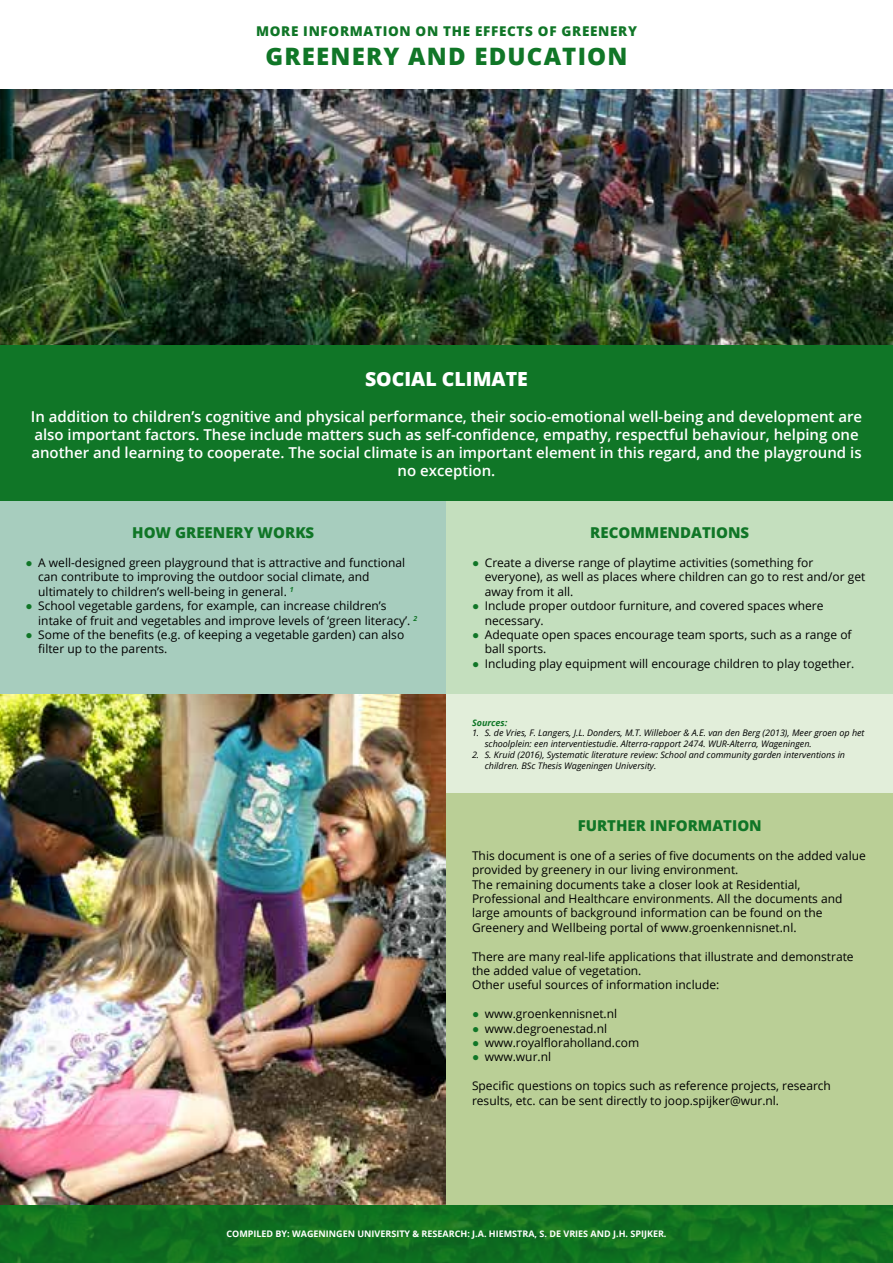
<style>
.page{position:relative;width:893px;height:1263px;background:#fff}
.page>*{position:absolute;margin:0;border:0;box-sizing:border-box;transform-origin:0 0}
.t1{font:800 24px "Open Sans";letter-spacing:.05em;color:#107627}
.t2{font:800 19.5px "Open Sans";color:#fff}
.t3{font:600 15px/18px "Open Sans";color:#fff;text-align:center}
.t4{font:800 15px "Open Sans";color:#107627}
.t5{font:800 13.5px "Open Sans";letter-spacing:.05em;color:#107627}
.t6{font:12px/14.4px "Open Sans";color:#000}
.t7{font:italic 9px/10.8px "Open Sans";color:#000}
.t8{font:700 9px "Open Sans";color:#fff}
.t9{font:italic 700 9px "Open Sans";color:#107627}
.s1{font-family:"Arial";color:#107627}
</style>
<div class="page">
<img style="left:0;top:89px;width:893px;height:256px">
<img style="left:0;top:693px;width:446px;height:512px">
<div style="left:446px;top:693px;width:447px;height:101px;background:#e2eeda"></div>
<svg style="left:0;top:1205px;width:893px;height:58px;background:#10701f"></svg>
<div style="left:0;top:345px;width:893px;height:156px;background:#107627"></div>
<div style="left:0;top:501px;width:446px;height:192px;background:#a7cdbe"></div>
<div style="left:446px;top:501px;width:447px;height:192px;background:#c4dfbe"></div>
<div style="left:446px;top:794px;width:447px;height:411px;background:#bacf96"></div>
<p class="t5" style="left:256px;top:21px;width:382px">MORE INFORMATION ON THE EFFECTS OF GREENERY</p>
<h1 class="t1" style="left:265px;top:38px;width:364px">GREENERY AND EDUCATION</h1>
<h2 class="t2" style="left:365px;top:364px;width:164px">SOCIAL CLIMATE</h2>
<p class="t3" style="left:31px;top:407px;width:833px">In addition to children’s cognitive and physical performance, their socio-emotional well-being and development are also important factors. These include matters such as self-confidence, empathy, respectful behaviour, helping one another and learning to cooperate. The social climate is an important element in this regard, and the playground is no exception.</p>
<p class="t4" style="left:132px;top:521px;width:184px">HOW GREENERY WORKS</p>
<p class="t6" style="left:38px;top:555px;width:368px;text-indent:-13px"><span class="s1">●</span> A well-designed green playground that is attractive and functional can contribute to improving the outdoor social climate, and ultimately to children’s well-being in general. <sup>1</sup></p>
<p class="t6" style="left:38px;top:598px;width:380px;text-indent:-13px"><span class="s1">●</span> School vegetable gardens, for example, can increase children’s intake of fruit and vegetables and improve levels of ‘green literacy’. <sup>2</sup></p>
<p class="t6" style="left:38px;top:627px;width:367px;text-indent:-13px"><span class="s1">●</span> Some of the benefits (e.g. of keeping a vegetable garden) can also filter up to the parents.</p>
<p class="t4" style="left:590px;top:521px;width:160px">RECOMMENDATIONS</p>
<p class="t6" style="left:485px;top:555px;width:382px;text-indent:-13px"><span class="s1">●</span> Create a diverse range of playtime activities (something for everyone), as well as places where children can go to rest and/or get away from it all.</p>
<p class="t6" style="left:485px;top:598px;width:340px;text-indent:-13px"><span class="s1">●</span> Include proper outdoor furniture, and covered spaces where necessary.</p>
<p class="t6" style="left:485px;top:627px;width:368px;text-indent:-13px"><span class="s1">●</span> Adequate open spaces encourage team sports, such as a range of ball sports.</p>
<p class="t6" style="left:472px;top:656px;width:384px"><span class="s1">●</span> Including play equipment will encourage children to play together.</p>
<p class="t9" style="left:472px;top:716px;width:37px">Sources:</p>
<p class="t7" style="left:485px;top:727px;width:381px;text-indent:-13px">1. S. de Vries, F. Langers, J.L. Donders, M.T. Willeboer &amp; A.E. van den Berg (2013), Meer groen op het schoolplein: een interventiestudie. Alterra-rapport 2474. WUR-Alterra, Wageningen.</p>
<p class="t7" style="left:485px;top:749px;width:362px;text-indent:-13px">2. S. Kruid (2016), Systematic literature review: School and community garden interventions in children. BSc Thesis Wageningen University.</p>
<p class="t4" style="left:578px;top:814px;width:186px">FURTHER INFORMATION</p>
<p class="t6" style="left:472px;top:848px;width:395px">This document is one of a series of five documents on the added value provided by greenery in our living environment.<br>The remaining documents take a closer look at Residential, Professional and Healthcare environments. All the documents and large amounts of background information can be found on the Greenery and Wellbeing portal of www.groenkennisnet.nl.</p>
<p class="t6" style="left:472px;top:949px;width:383px">There are many real-life applications that illustrate and demonstrate the added value of vegetation.<br>Other useful sources of information include:</p>
<p class="t6" style="left:472px;top:1006px;width:147px"><span class="s1">●</span> www.groenkennisnet.nl</p>
<p class="t6" style="left:472px;top:1021px;width:137px"><span class="s1">●</span> www.degroenestad.nl</p>
<p class="t6" style="left:472px;top:1035px;width:169px"><span class="s1">●</span> www.royalfloraholland.com</p>
<p class="t6" style="left:472px;top:1049px;width:81px"><span class="s1">●</span> www.wur.nl</p>
<p class="t6" style="left:472px;top:1078px;width:360px">Specific questions on topics such as reference projects, research results, etc. can be sent directly to joop.spijker@wur.nl.</p>
<p class="t8" style="left:226px;top:1228px;width:442px">COMPILED BY: WAGENINGEN UNIVERSITY &amp; RESEARCH: J.A. HIEMSTRA, S. DE VRIES AND J.H. SPIJKER.</p>
</div>
